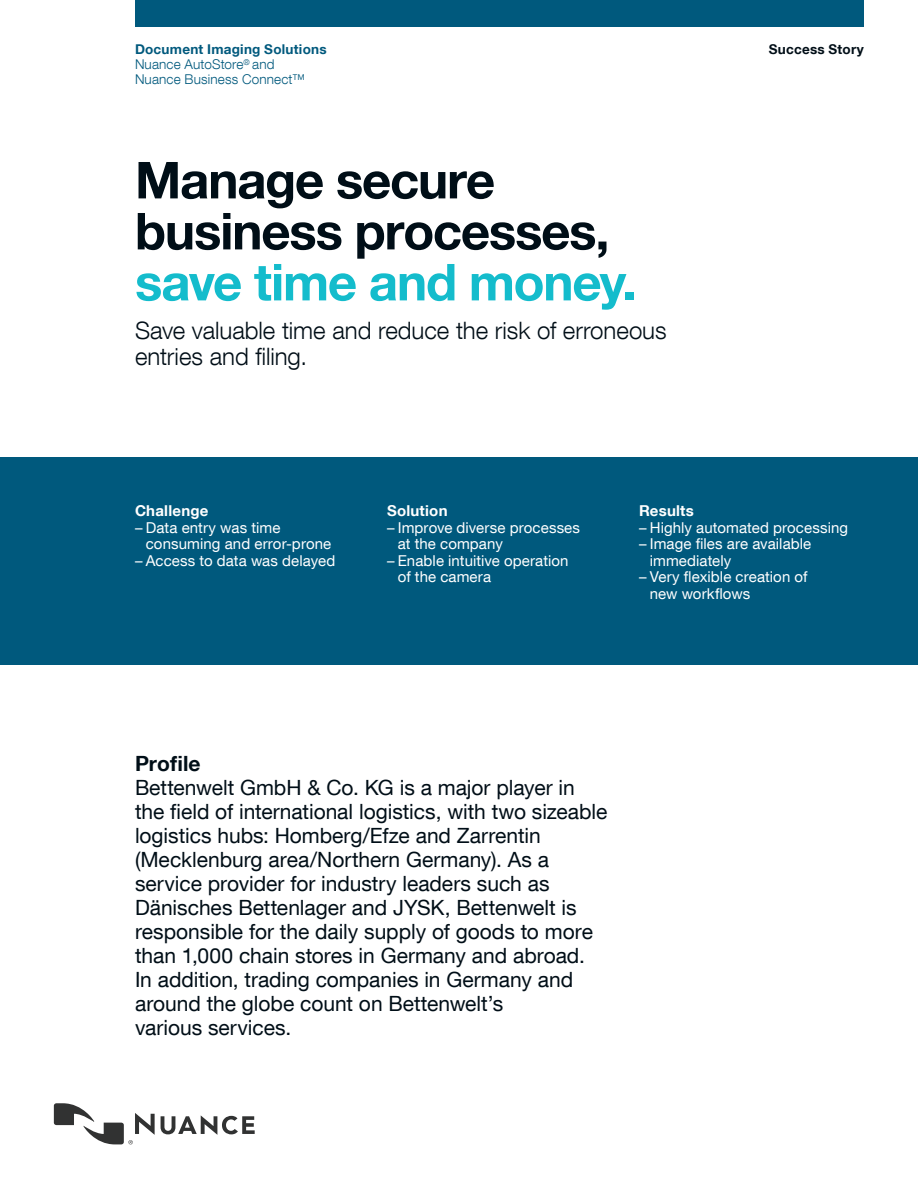
<style>
.page{position:relative;width:918px;height:1188px;background:#fff}
.page>*{position:absolute;margin:0;border:0;box-sizing:border-box;transform-origin:0 0}
.Headline_34_34{font:700 51px/51px "Helvetica Neue LT Com";letter-spacing:-.025em;color:#000e17}
.Subhead_16_17{font:300 24px/25.5px "Helvetica Neue LT Com";color:#000e17}
.Intro_Text_LAST_Lg_s{font:21px/24px "Helvetica Neue LT Com";color:#000e17}
.Intro_Headline_14_16{font:700 21px "Helvetica Neue LT Com";letter-spacing:.005em;color:#000e17}
.t1{font:15px/16.5px "Helvetica Neue LT Com";letter-spacing:.005em;color:#fff}
.Front_Box__Head_10_1{font:700 15px "Helvetica Neue LT Com";letter-spacing:.015em;color:#fff}
.Product_Offering_Nam{font:300 13.5px/15px "Helvetica Neue LT Com";letter-spacing:.01em;color:#00597d}
.Business_Unit_Name_9{font:700 13.5px "Helvetica Neue LT Com";letter-spacing:.02em;color:#00597d}
.Document_Name_9_9{font:700 13.5px "Helvetica Neue LT Com";letter-spacing:.02em;color:#000e17}
.s1{color:#14bccc}
</style>
<div class="page">
<div style="left:135px;top:0;width:729px;height:27px;background:#00597d"></div>
<svg style="left:161px;top:1115px;width:94px;height:20px"></svg>
<svg style="left:54px;top:1103px;width:101px;height:41px"></svg>
<div style="left:0;top:457px;width:918px;height:207px;background:#00597d"></div>
<p class="Business_Unit_Name_9" style="left:135px;top:41px;width:193px">Document Imaging Solutions</p>
<p class="Document_Name_9_9" style="left:769px;top:41px;width:97px">Success Story</p>
<p class="Product_Offering_Nam" style="left:135px;top:57px;width:172px">Nuance AutoStore<sup>®</sup> and<br>Nuance Business Connect™</p>
<p class="Headline_34_34" style="left:135px;top:153px;width:503px">Manage secure business processes, <span class="s1">save time and money.</span></p>
<p class="Subhead_16_17" style="left:135px;top:318px;width:533px">Save valuable time and reduce the risk of erroneous entries and filing.</p>
<p class="Front_Box__Head_10_1" style="left:135px;top:501px;width:75px">Challenge</p>
<p class="t1" style="left:146px;top:519px;width:187px;text-indent:-11px">– Data entry was time consuming and error-prone</p>
<p class="t1" style="left:135px;top:552px;width:202px">– Access to data was delayed</p>
<p class="Front_Box__Head_10_1" style="left:387px;top:501px;width:62px">Solution</p>
<p class="t1" style="left:398px;top:519px;width:184px;text-indent:-11px">– Improve diverse processes at the company</p>
<p class="t1" style="left:398px;top:552px;width:172px;text-indent:-11px">– Enable intuitive operation of the camera</p>
<p class="Front_Box__Head_10_1" style="left:639px;top:501px;width:56px">Results</p>
<p class="t1" style="left:639px;top:519px;width:211px">– Highly automated processing</p>
<p class="t1" style="left:650px;top:535px;width:163px;text-indent:-11px">– Image files are available immediately</p>
<p class="t1" style="left:650px;top:568px;width:159px;text-indent:-11px">– Very flexible creation of new workflows</p>
<p class="Intro_Headline_14_16" style="left:135px;top:750px;width:67px">Profile</p>
<p class="Intro_Text_LAST_Lg_s" style="left:135px;top:775px;width:474px">Bettenwelt GmbH &amp; Co. KG is a major player in the field of international logistics, with two sizeable logistics hubs: Homberg/Efze and Zarrentin (Mecklenburg area/Northern Germany). As a service provider for industry leaders such as Dänisches Bettenlager and JYSK, Bettenwelt is responsible for the daily supply of goods to more than 1,000 chain stores in Germany and abroad.<br>In addition, trading companies in Germany and around the globe count on Bettenwelt’s<br>various services.</p>
</div>
